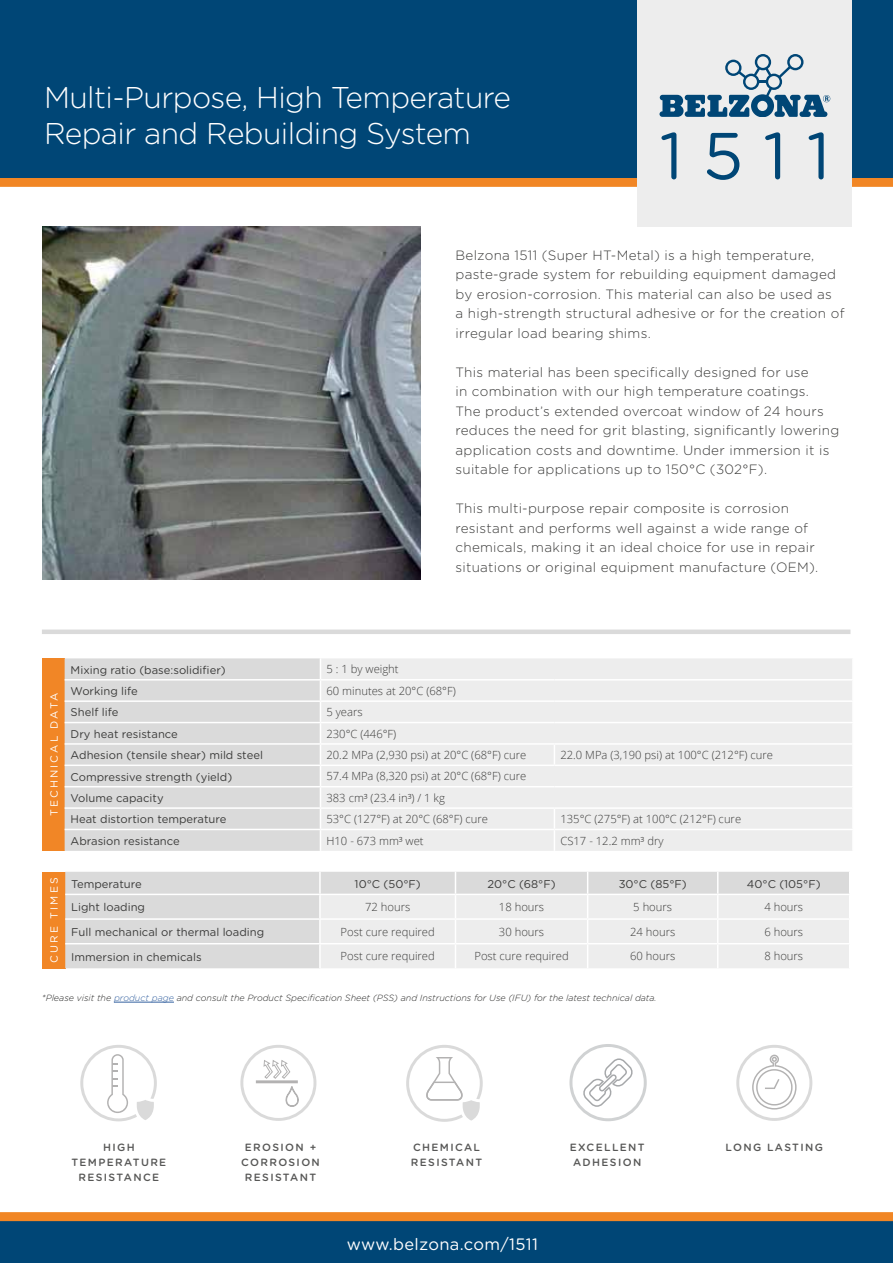
<style>
.page{position:relative;width:893px;height:1263px;background:#fff}
.page>*{position:absolute;margin:0;border:0;box-sizing:border-box;transform-origin:0 0}
.t1{font:66px "Gotham Rounded";color:#004676}
.t2{font:300 30px/36px "Gotham Rounded";letter-spacing:-.02em;color:#fff}
.t3{font:16.5px "Gotham Rounded";letter-spacing:.02em;color:#fff}
.t4{font:300 13.5px/19.5px "Gotham Rounded";letter-spacing:.02em;color:#3c3c3b}
.t5{font:300 11.25px "Open Sans";color:#3c3c3b}
.t6{font:11.25px "Gotham Rounded";color:#3c3c3b}
.t7{font:500 10.5px/14.9px "Gotham Rounded";letter-spacing:.13em;color:#575756;text-align:center}
.t8{font:10.5px "Gotham Rounded";letter-spacing:.2em;color:#fff}
.t9{font:italic 300 9px "Gotham Rounded";color:#282827}
.s1{color:#3361a0}
</style>
<div class="page">
<svg style="left:569px;top:1044px;width:78px;height:77px"></svg>
<div style="left:0;top:178px;width:893px;height:9px;background:#f18625"></div>
<div style="left:0;top:0;width:893px;height:178px;background:#004676"></div>
<div style="left:0;top:1220px;width:893px;height:43px;background:#004676"></div>
<hr style="left:114px;top:1002px;width:60px;height:1px;background:#3361a0">
<div style="left:42px;top:629px;width:808px;height:5px;background:#dadada"></div>
<div style="left:638px;top:0;width:214px;height:226px;background:#ededed"></div>
<svg style="left:659px;top:54px;width:171px;height:63px"></svg>
<div style="left:0;top:1212px;width:893px;height:9px;background:#f18625"></div>
<img style="left:43px;top:226px;width:378px;height:354px">
<svg style="left:406px;top:1045px;width:77px;height:77px"></svg>
<svg style="left:240px;top:1045px;width:76px;height:76px"></svg>
<svg style="left:80px;top:1045px;width:77px;height:76px"></svg>
<svg style="left:736px;top:1045px;width:76px;height:76px"></svg>
<div style="left:43px;top:658px;width:22px;height:193px;background:#f18626"></div>
<div style="left:65px;top:658px;width:255px;height:193px;background:#dadada"></div>
<div style="left:321px;top:658px;width:531px;height:193px;background:#ededed"></div>
<svg style="left:554px;top:745px;width:1px;height:19px"></svg>
<svg style="left:554px;top:809px;width:1px;height:42px"></svg>
<hr style="left:65px;top:679px;width:255px;height:1px;background:#fff">
<hr style="left:320px;top:679px;width:234px;height:1px;background:#fff">
<hr style="left:554px;top:679px;width:300px;height:1px;background:#fff">
<hr style="left:65px;top:700px;width:255px;height:2px;background:#fff">
<hr style="left:320px;top:700px;width:234px;height:2px;background:#fff">
<hr style="left:554px;top:700px;width:300px;height:2px;background:#fff">
<hr style="left:65px;top:722px;width:255px;height:1px;background:#fff">
<hr style="left:320px;top:722px;width:234px;height:1px;background:#fff">
<hr style="left:554px;top:722px;width:300px;height:1px;background:#fff">
<hr style="left:65px;top:743px;width:255px;height:2px;background:#fff">
<hr style="left:320px;top:743px;width:234px;height:2px;background:#fff">
<hr style="left:554px;top:743px;width:300px;height:2px;background:#fff">
<hr style="left:65px;top:764px;width:255px;height:2px;background:#fff">
<hr style="left:320px;top:764px;width:234px;height:2px;background:#fff">
<hr style="left:554px;top:764px;width:300px;height:2px;background:#fff">
<hr style="left:65px;top:786px;width:255px;height:1px;background:#fff">
<hr style="left:320px;top:786px;width:234px;height:1px;background:#fff">
<hr style="left:554px;top:786px;width:300px;height:1px;background:#fff">
<hr style="left:65px;top:807px;width:255px;height:2px;background:#fff">
<hr style="left:320px;top:807px;width:234px;height:2px;background:#fff">
<hr style="left:554px;top:807px;width:300px;height:2px;background:#fff">
<hr style="left:65px;top:829px;width:255px;height:1px;background:#fff">
<hr style="left:320px;top:829px;width:234px;height:1px;background:#fff">
<hr style="left:554px;top:829px;width:300px;height:1px;background:#fff">
<div style="left:42px;top:872px;width:23px;height:96px;background:#f18626"></div>
<div style="left:65px;top:872px;width:254px;height:96px;background:#dadada"></div>
<hr style="left:65px;top:918px;width:255px;height:2px;background:#fff">
<hr style="left:65px;top:943px;width:255px;height:1px;background:#fff">
<svg style="left:320px;top:872px;width:529px;height:96px"></svg>
<hr style="left:65px;top:894px;width:255px;height:1px;background:#fff">
<hr style="left:320px;top:894px;width:135px;height:1px;background:#fff">
<hr style="left:455px;top:894px;width:133px;height:1px;background:#fff">
<hr style="left:588px;top:894px;width:130px;height:1px;background:#fff">
<hr style="left:718px;top:894px;width:132px;height:1px;background:#fff">
<h2 class="t2" style="left:44px;top:78px;width:468px">Multi-Purpose, High Temperature<br>Repair and Rebuilding System</h2>
<h1 class="t1" style="left:659px;top:110px;width:172px">1511</h1>
<p class="t4" style="left:455px;top:244px;width:391px">Belzona 1511 (Super HT-Metal) is a high temperature, paste-grade system for rebuilding equipment damaged by erosion-corrosion. This material can also be used as<br>a high-strength structural adhesive or for the creation of irregular load bearing shims.</p>
<p class="t4" style="left:455px;top:361px;width:385px">This material has been specifically designed for use<br>in combination with our high temperature coatings.<br>The product’s extended overcoat window of 24 hours reduces the need for grit blasting, significantly lowering application costs and downtime. Under immersion it is suitable for applications up to 150°C (302°F).</p>
<p class="t4" style="left:455px;top:498px;width:364px">This multi-purpose repair composite is corrosion resistant and performs well against a wide range of chemicals, making it an ideal choice for use in repair situations or original equipment manufacture (OEM).</p>
<p class="t8" style="left:47px;top:816px;width:125px;rotate:-90deg">TECHNICAL DATA</p>
<p class="t6" style="left:71px;top:662px;width:157px">Mixing ratio (base:solidifier)</p>
<p class="t5" style="left:326px;top:662px;width:74px">5 : 1 by weight</p>
<p class="t6" style="left:71px;top:683px;width:69px">Working life</p>
<p class="t5" style="left:326px;top:683px;width:131px">60 minutes at 20°C (68°F)</p>
<p class="t6" style="left:71px;top:705px;width:49px">Shelf life</p>
<p class="t5" style="left:326px;top:704px;width:38px">5 years</p>
<p class="t6" style="left:71px;top:726px;width:109px">Dry heat resistance</p>
<p class="t5" style="left:326px;top:726px;width:71px">230°C (446°F)</p>
<p class="t6" style="left:71px;top:747px;width:194px">Adhesion (tensile shear) mild steel</p>
<p class="t5" style="left:326px;top:747px;width:201px">20.2 MPa (2,930 psi) at 20°C (68°F) cure</p>
<p class="t5" style="left:560px;top:747px;width:214px">22.0 MPa (3,190 psi) at 100°C (212°F) cure</p>
<p class="t6" style="left:71px;top:769px;width:163px">Compressive strength (yield)</p>
<p class="t5" style="left:326px;top:768px;width:201px">57.4 MPa (8,320 psi) at 20°C (68°F) cure</p>
<p class="t6" style="left:71px;top:790px;width:94px">Volume capacity</p>
<p class="t5" style="left:326px;top:790px;width:120px">383 cm³ (23.4 in³) / 1 kg</p>
<p class="t6" style="left:71px;top:812px;width:157px">Heat distortion temperature</p>
<p class="t5" style="left:326px;top:811px;width:163px">53°C (127°F) at 20°C (68°F) cure</p>
<p class="t5" style="left:560px;top:811px;width:182px">135°C (275°F) at 100°C (212°F) cure</p>
<p class="t6" style="left:71px;top:833px;width:111px">Abrasion resistance</p>
<p class="t5" style="left:326px;top:833px;width:99px">H10 - 673 mm³ wet</p>
<p class="t5" style="left:560px;top:833px;width:105px">CS17 - 12.2 mm³ dry</p>
<p class="t8" style="left:47px;top:962px;width:87px;rotate:-90deg">CURE TIMES</p>
<p class="t6" style="left:71px;top:876px;width:72px">Temperature</p>
<p class="t6" style="left:355px;top:876px;width:68px">10°C (50°F)</p>
<p class="t6" style="left:487px;top:876px;width:70px">20°C (68°F)</p>
<p class="t6" style="left:619px;top:876px;width:70px">30°C (85°F)</p>
<p class="t6" style="left:747px;top:876px;width:75px">40°C (105°F)</p>
<p class="t6" style="left:71px;top:899px;width:75px">Light loading</p>
<p class="t5" style="left:365px;top:899px;width:47px">72 hours</p>
<p class="t5" style="left:499px;top:899px;width:47px">18 hours</p>
<p class="t5" style="left:633px;top:899px;width:40px">5 hours</p>
<p class="t5" style="left:764px;top:899px;width:40px">4 hours</p>
<p class="t6" style="left:71px;top:924px;width:194px">Full mechanical or thermal loading</p>
<p class="t5" style="left:341px;top:924px;width:96px">Post cure required</p>
<p class="t5" style="left:499px;top:924px;width:47px">30 hours</p>
<p class="t5" style="left:630px;top:924px;width:47px">24 hours</p>
<p class="t5" style="left:764px;top:924px;width:40px">6 hours</p>
<p class="t6" style="left:71px;top:949px;width:132px">Immersion in chemicals</p>
<p class="t5" style="left:341px;top:948px;width:96px">Post cure required</p>
<p class="t5" style="left:474px;top:948px;width:96px">Post cure required</p>
<p class="t5" style="left:630px;top:948px;width:47px">60 hours</p>
<p class="t5" style="left:764px;top:948px;width:40px">8 hours</p>
<p class="t9" style="left:42px;top:992px;width:616px">*Please visit the <span class="s1">product page</span> and consult the Product Specification Sheet (PSS) and Instructions for Use (IFU) for the latest technical data.</p>
<p class="t7" style="left:71px;top:1139px;width:96px">HIGH<br>TEMPERATURE<br>RESISTANCE</p>
<p class="t7" style="left:413px;top:1139px;width:69px">CHEMICAL</p>
<p class="t7" style="left:726px;top:1139px;width:99px">LONG LASTING</p>
<p class="t7" style="left:241px;top:1139px;width:80px">EROSION +<br>CORROSION<br>RESISTANT</p>
<p class="t7" style="left:570px;top:1139px;width:77px">EXCELLENT<br>ADHESION</p>
<p class="t7" style="left:411px;top:1154px;width:73px">RESISTANT</p>
<p class="t3" style="left:347px;top:1232px;width:193px">www.belzona.com/1511</p>
</div>
